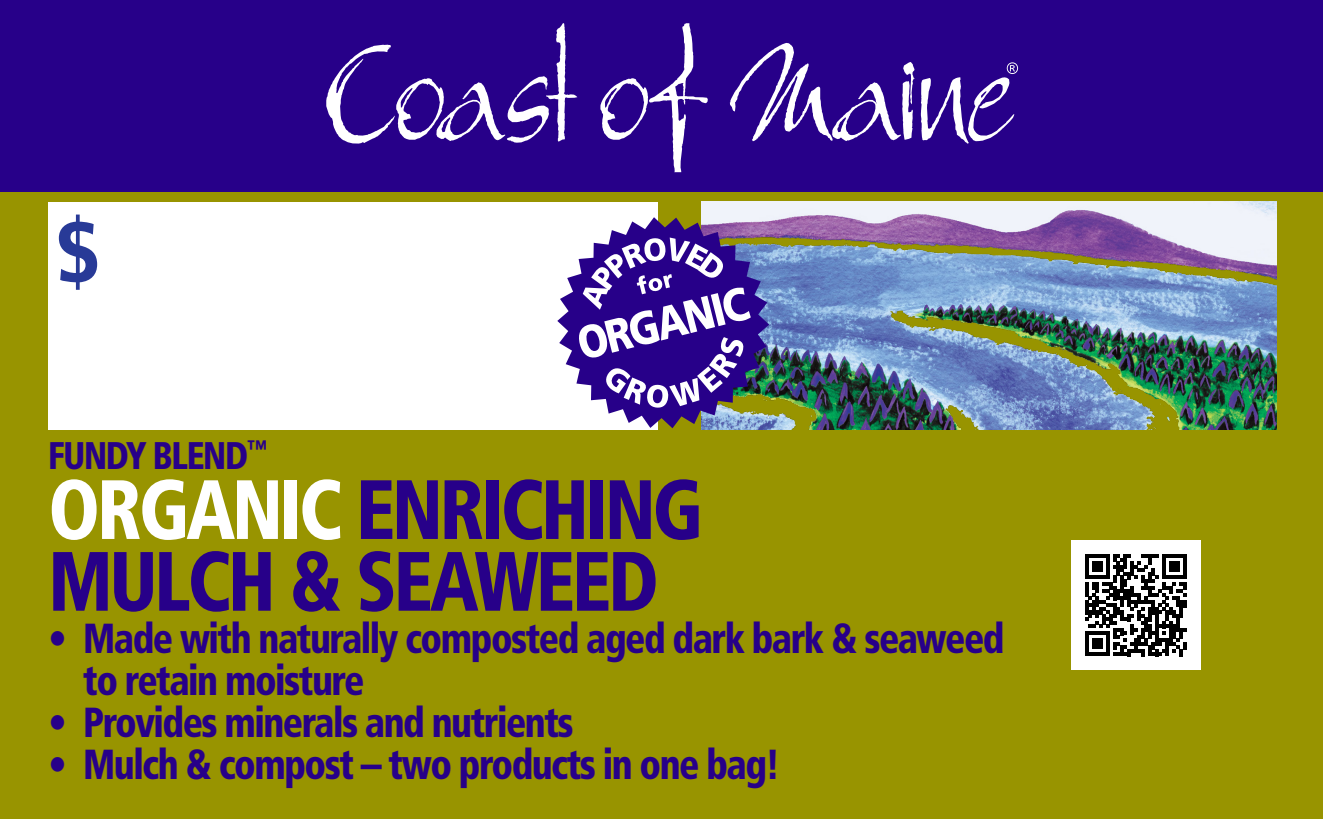
<style>
.page{position:relative;width:1323px;height:819px;background:#fff}
.page>*{position:absolute;margin:0;border:0;box-sizing:border-box;transform-origin:0 0}
.t1{font:900 condensed 84px "Frutiger LT Pro";letter-spacing:-.04em;color:#270089;scale:.9 1}
.t2{font:900 condensed 84px "Frutiger LT Pro";color:#283a97}
.t3{font:900 condensed 42px/42px "Frutiger LT Pro";letter-spacing:-.04em;color:#270089;scale:.9 1}
.t4{font:900 condensed 38.5px "Frutiger LT Pro";letter-spacing:-.04em;color:#270089;scale:.9 1}
.s1{color:#fff}
</style>
<div class="page">
<div style="left:0;top:185px;width:1323px;height:634px;background:#989400"></div>
<div style="left:48px;top:202px;width:610px;height:228px;background:#fff"></div>
<img style="left:701px;top:202px;width:576px;height:227px">
<svg style="left:557px;top:217px;width:212px;height:211px"></svg>
<svg style="left:577px;top:238px;width:174px;height:170px"></svg>
<div style="left:0;top:0;width:1323px;height:192px;background:#270089"></div>
<svg style="left:326px;top:23px;width:688px;height:149px"></svg>
<svg style="left:1007px;top:62px;width:11px;height:12px"></svg>
<div style="left:1071px;top:541px;width:130px;height:129px;background:#fff"></div>
<svg style="left:1085px;top:555px;width:102px;height:101px"></svg>
<p class="t2" style="left:56px;top:202px;width:45px">$</p>
<p class="t4" style="left:48px;top:432px;width:244px">FUNDY BLEND<sup>™</sup></p>
<p class="t1" style="left:48px;top:459px;width:729px"><span class="s1">ORGANIC</span> ENRICHING</p>
<p class="t1" style="left:48px;top:531px;width:680px">MULCH &amp; SEAWEED</p>
<p class="t3" style="left:83px;top:617px;width:1025px;text-indent:-35px">• Made with naturally composted aged dark bark &amp; seaweed to retain moisture</p>
<p class="t3" style="left:48px;top:701px;width:585px">• Provides minerals and nutrients</p>
<p class="t3" style="left:48px;top:743px;width:815px">• Mulch &amp; compost – two products in one bag!</p>
</div>
